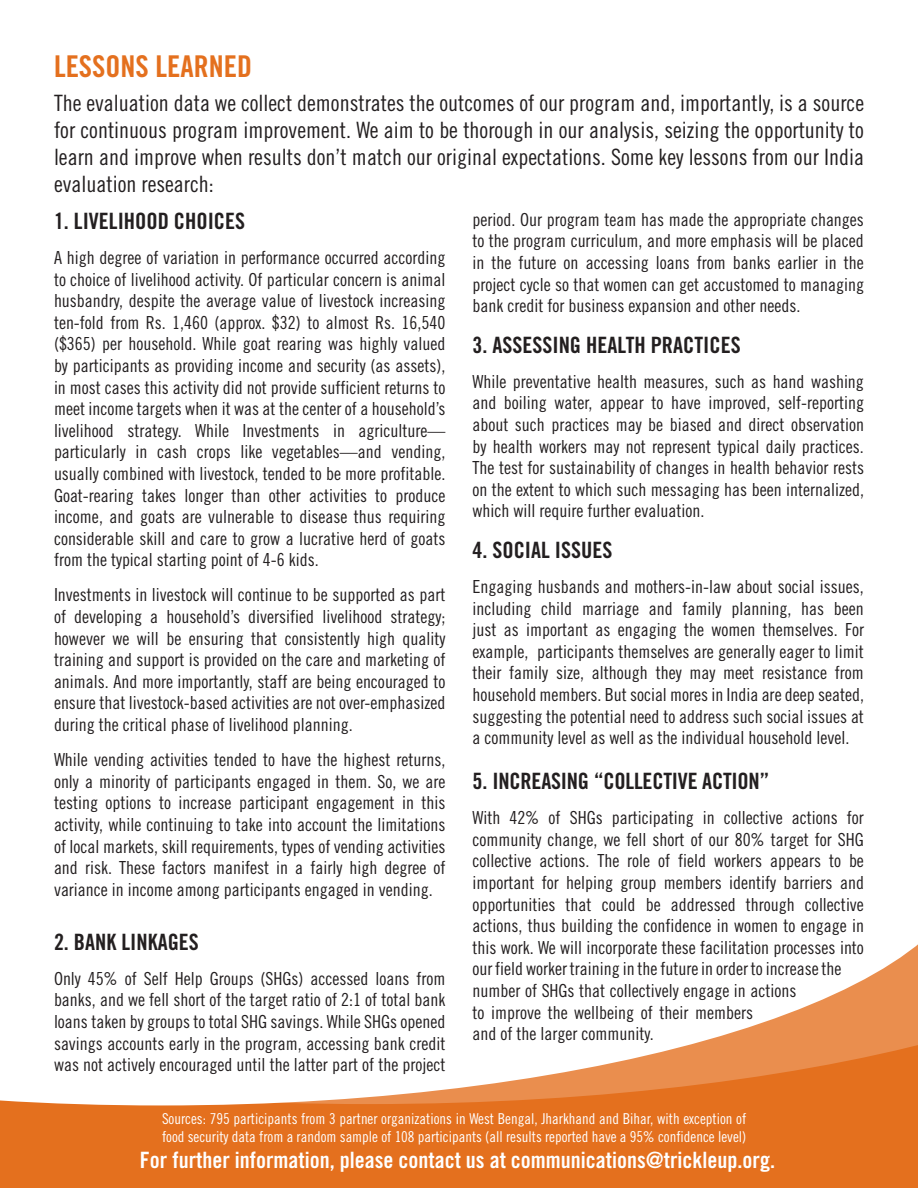
<style>
.page{position:relative;width:918px;height:1188px;background:#fff}
.page>*{position:absolute;margin:0;border:0;box-sizing:border-box;transform-origin:0 0}
.t1{font:30px "Trade Gothic Bold Cond Twenty";color:#e4701e}
.Intro_body{font:22.5px/27px "Trade Gothic Cond Eighteen";color:#231f20;text-align:justify}
.body_paragraph{font:22.5px "Trade Gothic Bold Cond Twenty";color:#231f20}
.t2{font:22.5px "Trade Gothic Bold Cond Twenty";color:#fff}
.body_paragraph-2{font:18px/21.6px "Trade Gothic Cond Eighteen";color:#231f20;text-align:justify}
.t3{font:15px/18px "Trade Gothic Cond Eighteen";color:#fff}
</style>
<div class="page">
<div style="left:0;top:896px;width:918px;height:292px;background:#e4701e"></div>
<svg style="left:0;top:896px;width:918px;height:209px;background:#fbe9dd"></svg>
<p class="t1" style="left:54px;top:48px;width:200px">LESSONS LEARNED</p>
<p class="Intro_body" style="left:54px;top:89px;width:812px">The evaluation data we collect demonstrates the outcomes of our program and, importantly, is a source for continuous program improvement. We aim to be thorough in our analysis, seizing the opportunity to learn and improve when results don’t match our original expectations. Some key lessons from our India evaluation research:</p>
<p class="body_paragraph" style="left:54px;top:207px;width:193px">1. LIVELIHOOD CHOICES</p>
<p class="body_paragraph-2" style="left:54px;top:247px;width:393px">A high degree of variation in performance occurred according to choice of livelihood activity. Of particular concern is animal husbandry, despite the average value of livestock increasing ten-fold from Rs. 1,460 (approx. $32) to almost Rs. 16,540 ($365) per household. While goat rearing was highly valued by participants as providing income and security (as assets), in most cases this activity did not provide sufficient returns to meet income targets when it was at the center of a household’s livelihood strategy. While Investments in agriculture— particularly in cash crops like vegetables—and vending, usually combined with livestock, tended to be more profitable.<br>Goat-rearing takes longer than other activities to produce income, and goats are vulnerable to disease thus requiring considerable skill and care to grow a lucrative herd of goats from the typical starting point of 4-6 kids.</p>
<p class="body_paragraph-2" style="left:54px;top:584px;width:393px">Investments in livestock will continue to be supported as part of developing a household’s diversified livelihood strategy; however we will be ensuring that consistently high quality training and support is provided on the care and marketing of animals. And more importantly, staff are being encouraged to ensure that livestock-based activities are not over-emphasized during the critical phase of livelihood planning.</p>
<p class="body_paragraph-2" style="left:54px;top:749px;width:393px">While vending activities tended to have the highest returns, only a minority of participants engaged in them. So, we are testing options to increase participant engagement in this activity, while continuing to take into account the limitations of local markets, skill requirements, types of vending activities and risk. These factors manifest in a fairly high degree of variance in income among participants engaged in vending.</p>
<p class="body_paragraph" style="left:54px;top:928px;width:146px">2. BANK LINKAGES</p>
<p class="body_paragraph-2" style="left:54px;top:967px;width:393px">Only 45% of Self Help Groups (SHGs) accessed loans from banks, and we fell short of the target ratio of 2:1 of total bank loans taken by groups to total SHG savings. While SHGs opened savings accounts early in the program, accessing bank credit was not actively encouraged until the latter part of the project</p>
<p class="body_paragraph-2" style="left:472px;top:208px;width:393px">period. Our program team has made the appropriate changes to the program curriculum, and more emphasis will be placed in the future on accessing loans from banks earlier in the project cycle so that women can get accustomed to managing bank credit for business expansion and other needs.</p>
<p class="body_paragraph" style="left:472px;top:331px;width:270px">3. ASSESSING HEALTH PRACTICES</p>
<p class="body_paragraph-2" style="left:472px;top:370px;width:393px">While preventative health measures, such as hand washing and boiling water, appear to have improved, self-reporting about such practices may be biased and direct observation by health workers may not represent typical daily practices.<br>The test for sustainability of changes in health behavior rests on the extent to which such messaging has been internalized, which will require further evaluation.</p>
<p class="body_paragraph" style="left:472px;top:536px;width:141px">4. SOCIAL ISSUES</p>
<p class="body_paragraph-2" style="left:472px;top:576px;width:393px">Engaging husbands and mothers-in-law about social issues, including child marriage and family planning, has been just as important as engaging the women themselves. For example, participants themselves are generally eager to limit their family size, although they may meet resistance from household members. But social mores in India are deep seated, suggesting the potential need to address such social issues at a community level as well as the individual household level.</p>
<p class="body_paragraph" style="left:472px;top:768px;width:299px">5. INCREASING “COLLECTIVE ACTION”</p>
<p class="body_paragraph-2" style="left:472px;top:807px;width:393px;text-align:left">With 42% of SHGs participating in collective actions for community change, we fell short of our 80% target for SHG collective actions. The role of field workers appears to be important for helping group members identify barriers and opportunities that could be addressed through collective actions, thus building the confidence in women to engage in this work. We will incorporate these facilitation processes into our field worker training in the future in order to increase the number of SHGs that collectively engage in actions<br>to improve the wellbeing of their members<br>and of the larger community.</p>
<p class="t3" style="left:162px;top:1110px;width:586px">Sources: 795 participants from 3 partner organizations in West Bengal, Jharkhand and Bihar, with exception of food security data from a random sample of 108 participants (all results reported have a 95% confidence level)</p>
<p class="t2" style="left:140px;top:1146px;width:637px">For further information, please contact us at communications@trickleup.org.</p>
</div>
